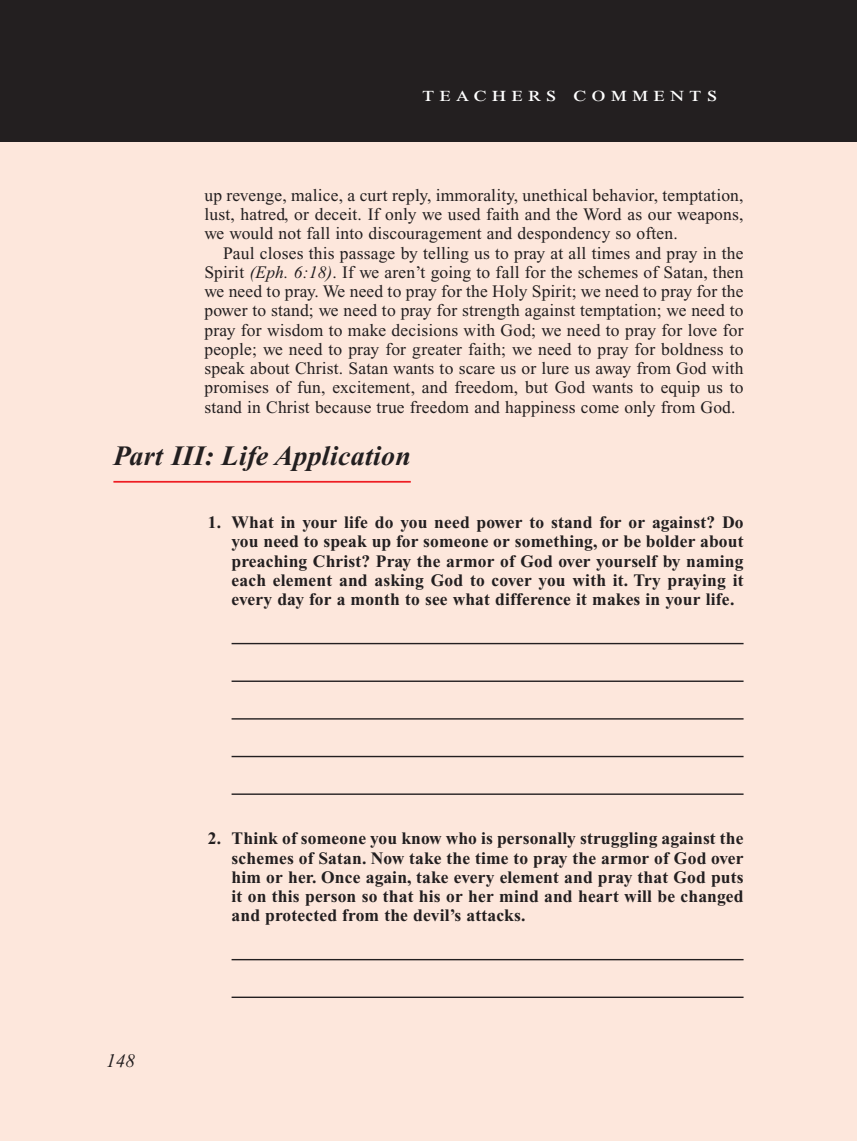
<style>
.page{position:relative;width:857px;height:1141px;background:#fff}
.page>*{position:absolute;margin:0;border:0;box-sizing:border-box;transform-origin:0 0}
.Main_Head_Teachers_C{font:italic 700 28px "Times New Roman PS Std";letter-spacing:.01em;color:#231f20}
.Teachers_Comments_He{font:21px "Times New Roman PS Std";letter-spacing:.2em;color:#fff;scale:1.2 1}
.PageNumbers{font:italic 19.25px "Times New Roman PS Std";color:#231f20}
.Objectives_Body_Text{font:17.5px/19.2px "Times New Roman PS Std";letter-spacing:.01em;color:#231f20;text-align:justify}
.LifeApplication{font:700 17.5px/19.2px "Times New Roman PS Std";letter-spacing:.01em;color:#231f20;text-align:justify}
.s1{font-style:italic}
</style>
<div class="page">
<div style="left:0;top:136px;width:857px;height:1004px;background:#fde7dc"></div>
<hr style="left:113px;top:481px;width:298px;height:1px;background:#ee1d23">
<hr style="left:232px;top:642px;width:511px;height:2px;background:#231f20">
<hr style="left:232px;top:680px;width:511px;height:2px;background:#231f20">
<hr style="left:232px;top:718px;width:511px;height:1px;background:#231f20">
<hr style="left:232px;top:755px;width:511px;height:2px;background:#231f20">
<hr style="left:232px;top:793px;width:511px;height:1px;background:#231f20">
<hr style="left:232px;top:958px;width:511px;height:2px;background:#231f20">
<hr style="left:232px;top:996px;width:511px;height:1px;background:#231f20">
<div style="left:0;top:0;width:857px;height:141px;background:#231f20"></div>
<p class="Teachers_Comments_He" style="left:422px;top:83px;width:247px">teachers comments</p>
<p class="Objectives_Body_Text" style="left:204px;top:185px;width:541px">up revenge, malice, a curt reply, immorality, unethical behavior, temptation, lust, hatred, or deceit. If only we used faith and the Word as our weapons, we would not fall into discouragement and despondency so often.</p>
<p class="Objectives_Body_Text" style="left:204px;top:243px;width:541px;text-indent:19px">Paul closes this passage by telling us to pray at all times and pray in the Spirit <span class="s1">(Eph. 6:18)</span>. If we aren’t going to fall for the schemes of Satan, then we need to pray. We need to pray for the Holy Spirit; we need to pray for the power to stand; we need to pray for strength against temptation; we need to pray for wisdom to make decisions with God; we need to pray for love for people; we need to pray for greater faith; we need to pray for boldness to speak about Christ. Satan wants to scare us or lure us away from God with promises of fun, excitement, and freedom, but God wants to equip us to stand in Christ because true freedom and happiness come only from God.</p>
<p class="Main_Head_Teachers_C" style="left:113px;top:441px;width:299px">Part III: Life Application</p>
<p class="LifeApplication" style="left:232px;top:512px;width:513px;text-indent:-24px">1. What in your life do you need power to stand for or against? Do you need to speak up for someone or something, or be bolder about preaching Christ? Pray the armor of God over yourself by naming each element and asking God to cover you with it. Try praying it every day for a month to see what difference it makes in your life.</p>
<p class="PageNumbers" style="left:106px;top:1050px;width:30px">148</p>
<p class="LifeApplication" style="left:232px;top:828px;width:513px;text-indent:-24px">2. Think of someone you know who is personally struggling against the schemes of Satan. Now take the time to pray the armor of God over him or her. Once again, take every element and pray that God puts it on this person so that his or her mind and heart will be changed and protected from the devil’s attacks.</p>
</div>
